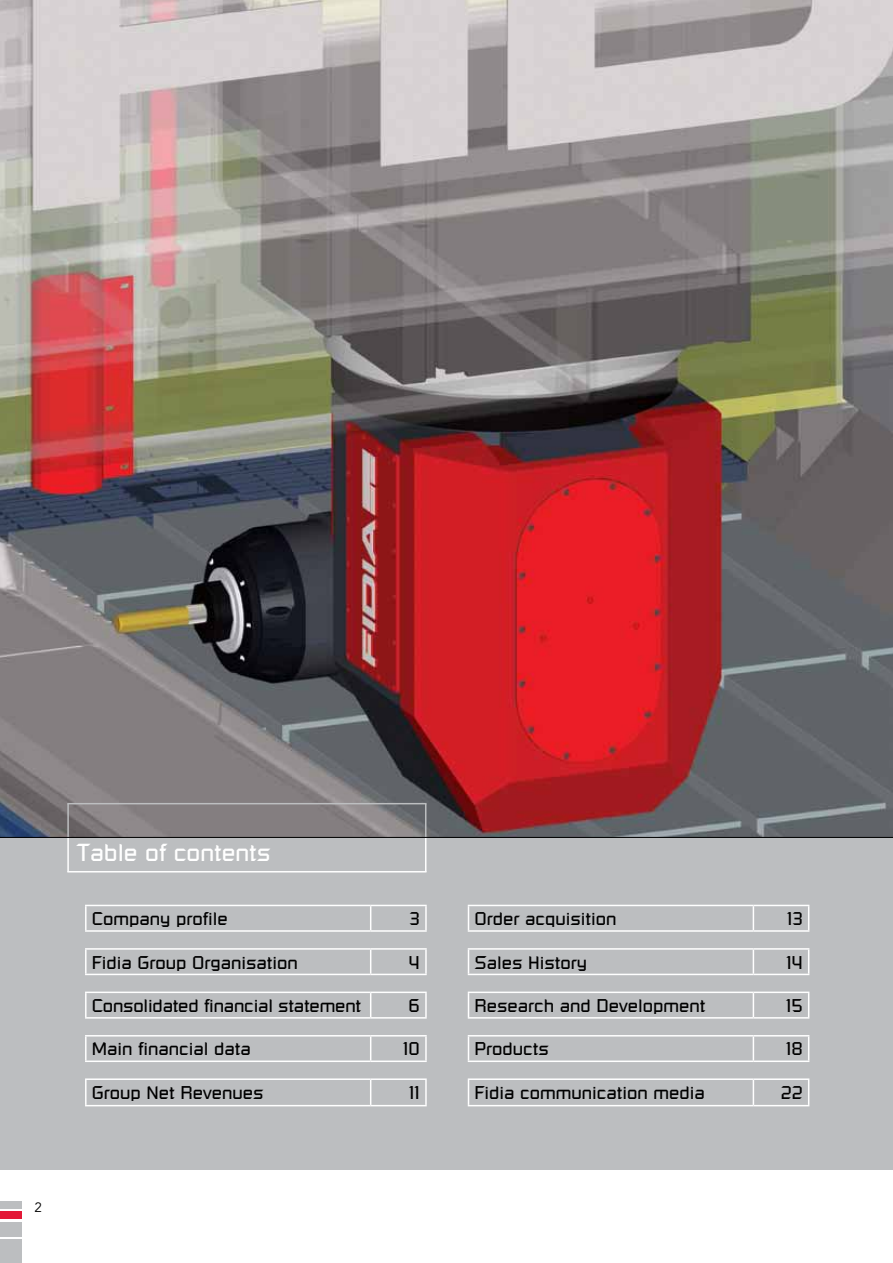
<style>
.page{position:relative;width:893px;height:1263px;background:#fff}
.page>*{position:absolute;margin:0;border:0;box-sizing:border-box;transform-origin:0 0}
.t1{font:24px "Russell Square";color:#fff}
.t2{font:18px "Russell Square";color:#000}
.t3{font:13.5px "Avenir";color:#000}
</style>
<div class="page">
<img style="left:0;top:0;width:893px;height:837px">
<div style="left:0;top:838px;width:893px;height:331px;background:#bcbec0"></div>
<hr style="left:67px;top:838px;width:2px;height:34px;background:#fff">
<hr style="left:67px;top:804px;width:2px;height:34px;background:#bcbec0">
<hr style="left:68px;top:871px;width:358px;height:1px;background:#fff">
<hr style="left:68px;top:803px;width:358px;height:1px;background:#bcbec0">
<hr style="left:85px;top:905px;width:286px;height:1px;background:#fff">
<hr style="left:85px;top:906px;width:2px;height:24px;background:#fff">
<hr style="left:371px;top:905px;width:56px;height:1px;background:#fff">
<svg style="left:370px;top:906px;width:1px;height:24px"></svg>
<hr style="left:425px;top:906px;width:2px;height:24px;background:#fff">
<hr style="left:85px;top:930px;width:286px;height:2px;background:#fff">
<hr style="left:371px;top:930px;width:56px;height:2px;background:#fff">
<hr style="left:85px;top:948px;width:286px;height:2px;background:#fff">
<hr style="left:85px;top:950px;width:2px;height:24px;background:#fff">
<hr style="left:371px;top:948px;width:56px;height:2px;background:#fff">
<svg style="left:370px;top:950px;width:1px;height:24px"></svg>
<hr style="left:425px;top:950px;width:2px;height:24px;background:#fff">
<hr style="left:85px;top:974px;width:286px;height:1px;background:#fff">
<hr style="left:371px;top:974px;width:56px;height:1px;background:#fff">
<hr style="left:85px;top:991px;width:286px;height:2px;background:#fff">
<hr style="left:85px;top:993px;width:2px;height:24px;background:#fff">
<hr style="left:371px;top:991px;width:56px;height:2px;background:#fff">
<svg style="left:370px;top:993px;width:1px;height:24px"></svg>
<hr style="left:425px;top:993px;width:2px;height:24px;background:#fff">
<hr style="left:85px;top:1017px;width:286px;height:1px;background:#fff">
<hr style="left:371px;top:1017px;width:56px;height:1px;background:#fff">
<hr style="left:85px;top:1035px;width:286px;height:1px;background:#fff">
<hr style="left:85px;top:1036px;width:2px;height:24px;background:#fff">
<hr style="left:371px;top:1035px;width:56px;height:1px;background:#fff">
<svg style="left:370px;top:1036px;width:1px;height:24px"></svg>
<hr style="left:425px;top:1036px;width:2px;height:24px;background:#fff">
<hr style="left:85px;top:1060px;width:286px;height:2px;background:#fff">
<hr style="left:371px;top:1060px;width:56px;height:2px;background:#fff">
<hr style="left:85px;top:1078px;width:286px;height:2px;background:#fff">
<hr style="left:85px;top:1080px;width:2px;height:25px;background:#fff">
<hr style="left:371px;top:1078px;width:56px;height:2px;background:#fff">
<svg style="left:370px;top:1080px;width:1px;height:25px"></svg>
<hr style="left:425px;top:1080px;width:2px;height:25px;background:#fff">
<hr style="left:753px;top:905px;width:56px;height:1px;background:#fff">
<svg style="left:808px;top:906px;width:1px;height:24px"></svg>
<hr style="left:753px;top:930px;width:56px;height:2px;background:#fff">
<hr style="left:468px;top:905px;width:285px;height:1px;background:#fff">
<svg style="left:468px;top:906px;width:1px;height:24px"></svg>
<svg style="left:753px;top:906px;width:1px;height:24px"></svg>
<hr style="left:468px;top:930px;width:285px;height:2px;background:#fff">
<hr style="left:753px;top:948px;width:56px;height:2px;background:#fff">
<svg style="left:808px;top:950px;width:1px;height:24px"></svg>
<hr style="left:753px;top:974px;width:56px;height:1px;background:#fff">
<hr style="left:468px;top:948px;width:285px;height:2px;background:#fff">
<svg style="left:468px;top:950px;width:1px;height:24px"></svg>
<svg style="left:753px;top:950px;width:1px;height:24px"></svg>
<hr style="left:468px;top:974px;width:285px;height:1px;background:#fff">
<hr style="left:753px;top:991px;width:56px;height:2px;background:#fff">
<svg style="left:808px;top:993px;width:1px;height:24px"></svg>
<hr style="left:753px;top:1017px;width:56px;height:1px;background:#fff">
<hr style="left:468px;top:991px;width:285px;height:2px;background:#fff">
<svg style="left:468px;top:993px;width:1px;height:24px"></svg>
<svg style="left:753px;top:993px;width:1px;height:24px"></svg>
<hr style="left:468px;top:1017px;width:285px;height:1px;background:#fff">
<hr style="left:468px;top:1035px;width:285px;height:1px;background:#fff">
<svg style="left:468px;top:1036px;width:1px;height:24px"></svg>
<hr style="left:753px;top:1035px;width:56px;height:1px;background:#fff">
<svg style="left:753px;top:1036px;width:1px;height:24px"></svg>
<svg style="left:808px;top:1036px;width:1px;height:24px"></svg>
<hr style="left:468px;top:1060px;width:285px;height:2px;background:#fff">
<hr style="left:753px;top:1060px;width:56px;height:2px;background:#fff">
<hr style="left:468px;top:1078px;width:285px;height:2px;background:#fff">
<svg style="left:468px;top:1080px;width:1px;height:25px"></svg>
<hr style="left:753px;top:1078px;width:56px;height:2px;background:#fff">
<svg style="left:753px;top:1080px;width:1px;height:25px"></svg>
<svg style="left:808px;top:1080px;width:1px;height:25px"></svg>
<hr style="left:85px;top:1105px;width:286px;height:1px;background:#fff">
<hr style="left:371px;top:1105px;width:56px;height:1px;background:#fff">
<hr style="left:468px;top:1105px;width:285px;height:1px;background:#fff">
<hr style="left:753px;top:1105px;width:56px;height:1px;background:#fff">
<hr style="left:425px;top:838px;width:1px;height:34px;background:#fff">
<hr style="left:425px;top:804px;width:1px;height:34px;background:#bcbec0">
<hr style="left:0;top:837px;width:893px;height:1px;background:#000">
<div style="left:0;top:1240px;width:21px;height:23px;background:#bcbec0"></div>
<div style="left:0;top:1222px;width:21px;height:15px;background:#bcbec0"></div>
<div style="left:0;top:1211px;width:21px;height:8px;background:#e31837"></div>
<div style="left:0;top:1201px;width:21px;height:8px;background:#bcbec0"></div>
<h1 class="t1" style="left:77px;top:838px;width:195px">Table of contents</h1>
<p class="t2" style="left:92px;top:908px;width:137px">Company profile</p>
<p class="t2" style="left:410px;top:908px;width:12px">3</p>
<p class="t2" style="left:474px;top:908px;width:143px">Order acquisition</p>
<p class="t2" style="left:787px;top:908px;width:17px">13</p>
<p class="t2" style="left:92px;top:951px;width:207px">Fidia Group Organisation</p>
<p class="t2" style="left:409px;top:951px;width:12px">4</p>
<p class="t2" style="left:474px;top:951px;width:114px">Sales History</p>
<p class="t2" style="left:786px;top:951px;width:18px">14</p>
<p class="t2" style="left:92px;top:995px;width:271px">Consolidated financial statement</p>
<p class="t2" style="left:409px;top:995px;width:13px">6</p>
<p class="t2" style="left:474px;top:995px;width:232px">Research and Development</p>
<p class="t2" style="left:786px;top:995px;width:18px">15</p>
<p class="t2" style="left:92px;top:1038px;width:160px">Main financial data</p>
<p class="t2" style="left:403px;top:1038px;width:18px">10</p>
<p class="t2" style="left:474px;top:1038px;width:76px">Products</p>
<p class="t2" style="left:786px;top:1038px;width:18px">18</p>
<p class="t2" style="left:92px;top:1082px;width:173px">Group Net Revenues</p>
<p class="t2" style="left:409px;top:1082px;width:12px">11</p>
<p class="t2" style="left:474px;top:1082px;width:232px">Fidia communication media</p>
<p class="t2" style="left:781px;top:1082px;width:23px">22</p>
<p class="t3" style="left:35px;top:1199px;width:9px">2</p>
</div>
